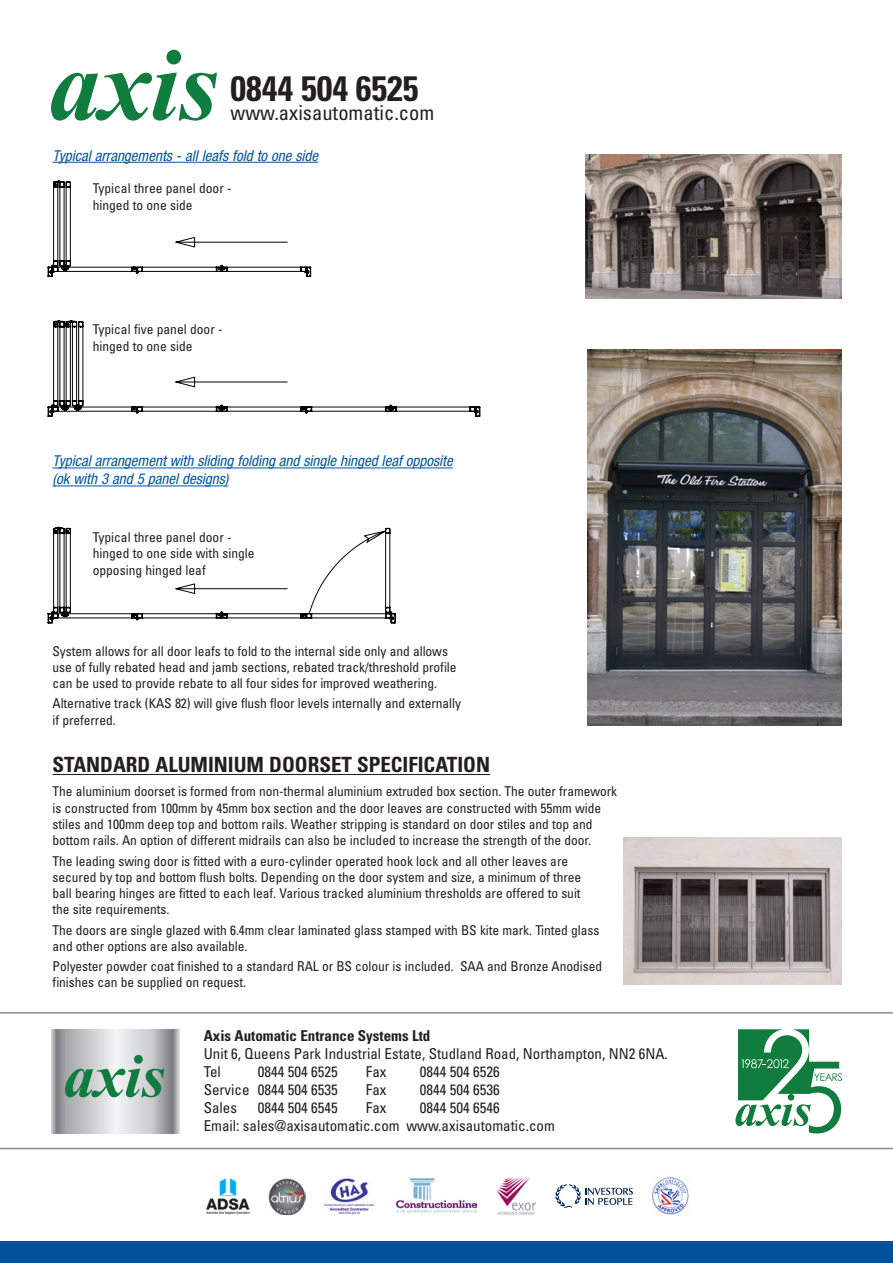
<style>
.page{position:relative;width:893px;height:1263px;background:#fff}
.page>*{position:absolute;margin:0;border:0;box-sizing:border-box;transform-origin:0 0}
.t1{font:700 condensed 35.25px "Univers";color:#231f20}
.t2{font:700 condensed 21px "Univers";color:#231f20}
.t3{font:condensed 20.55px "Univers";color:#231f20}
.Body{font:condensed 15px/18px "Univers";color:#231f20}
.t4{font:italic condensed 15px/18px "Helvetica Neue";color:#0155a5}
.t5{font:condensed 13.5px/16.2px "Univers";letter-spacing:-.005em;color:#231f20}
.s1{font-weight:700}
</style>
<div class="page">
<svg style="left:53px;top:774px;width:20px;height:1px"></svg>
<hr style="left:73px;top:774px;width:375px;height:1px;background:#231f20">
<hr style="left:447px;top:774px;width:43px;height:1px;background:#231f20">
<img style="left:585px;top:154px;width:257px;height:145px">
<img style="left:623px;top:837px;width:219px;height:148px">
<img style="left:587px;top:350px;width:255px;height:375px">
<hr style="left:59px;top:162px;width:259px;height:1px;background:#0155a5">
<svg style="left:48px;top:180px;width:432px;height:443px"></svg>
<svg style="left:173px;top:237px;width:213px;height:377px"></svg>
<svg style="left:66px;top:530px;width:239px;height:87px"></svg>
<hr style="left:59px;top:468px;width:394px;height:1px;background:#0155a5">
<hr style="left:53px;top:486px;width:175px;height:1px;background:#0155a5">
<div style="left:0;top:1242px;width:893px;height:21px;background:#01529a"></div>
<svg style="left:51px;top:50px;width:166px;height:71px"></svg>
<svg style="left:51px;top:1029px;width:128px;height:104px;background:#bcbec0"></svg>
<svg style="left:65px;top:1055px;width:99px;height:42px;background:#90b5a2"></svg>
<svg style="left:735px;top:1029px;width:107px;height:104px"></svg>
<hr style="left:0;top:1148px;width:893px;height:1px;background:#8f8f92">
<hr style="left:0;top:1012px;width:893px;height:1px;background:#8f8f92">
<img style="left:324px;top:1178px;width:50px;height:37px">
<img style="left:652px;top:1178px;width:37px;height:37px">
<svg style="left:555px;top:1184px;width:78px;height:24px"></svg>
<img style="left:206px;top:1178px;width:45px;height:36px">
<img style="left:268px;top:1178px;width:38px;height:37px">
<img style="left:497px;top:1177px;width:39px;height:38px">
<img style="left:397px;top:1178px;width:80px;height:35px">
<p class="t1" style="left:231px;top:67px;width:189px">0844 504 6525</p>
<p class="t3" style="left:231px;top:100px;width:205px">www.axisautomatic.com</p>
<p class="t4" style="left:53px;top:146px;width:271px">Typicalarrangements-allleafsfold tooneside</p>
<p class="t5" style="left:93px;top:180px;width:140px">Typical three panel door - hinged to one side</p>
<p class="t5" style="left:93px;top:321px;width:131px">Typical five panel door - hinged to one side</p>
<p class="t4" style="left:53px;top:452px;width:405px">Typicalarrangementwith sliding folding and singlehinged leafopposite (okwith 3 and 5 paneldesigns)</p>
<p class="t5" style="left:93px;top:529px;width:163px">Typical three panel door - hinged to one side with single opposing hinged leaf</p>
<p class="t5" style="left:53px;top:642px;width:406px">System allows for all door leafs to fold to the internal side only and allows use of fully rebated head and jamb sections, rebated track/threshold profile can be used to provide rebate to all four sides for improved weathering.</p>
<p class="t5" style="left:53px;top:695px;width:410px">Alternative track (KAS 82) will give flush floor levels internally and externally if preferred.</p>
<p class="t2" style="left:53px;top:752px;width:439px">STANDARD ALUMINIUM DOORSET SPECIFICATION</p>
<p class="t5" style="left:53px;top:783px;width:566px">The aluminium doorset is formed from non-thermal aluminium extruded box section. The outer framework is constructed from 100mm by 45mm box section and the door leaves are constructed with 55mm wide stiles and 100mm deep top and bottom rails. Weather stripping is standard on door stiles and top and bottom rails. An option of different midrails can also be included to increase the strength of the door.</p>
<p class="t5" style="left:53px;top:852px;width:530px">The leading swing door is fitted with a euro-cylinder operated hook lock and all other leaves are secured by top and bottom flush bolts. Depending on the door system and size, a minimum of three ball bearing hinges are fitted to each leaf. Various tracked aluminium thresholds are offered to suit the site requirements.</p>
<p class="t5" style="left:53px;top:921px;width:548px">The doors are single glazed with 6.4mm clear laminated glass stamped with BS kite mark. Tinted glass and other options are also available.</p>
<p class="t5" style="left:53px;top:958px;width:551px">Polyester powder coat finished to a standard RAL or BS colour is included. SAA and Bronze Anodised finishes can be supplied on request.</p>
<p class="Body" style="left:204px;top:1026px;width:466px"><span class="s1">Axis Automatic Entrance Systems Ltd<br></span>Unit 6, Queens Park Industrial Estate, Studland Road, Northampton, NN2 6NA.</p>
<p class="Body" style="left:204px;top:1062px;width:19px">Tel</p>
<p class="Body" style="left:258px;top:1062px;width:81px">0844 504 6525</p>
<p class="Body" style="left:366px;top:1062px;width:22px">Fax</p>
<p class="Body" style="left:420px;top:1062px;width:81px">0844 504 6526</p>
<p class="Body" style="left:204px;top:1080px;width:135px">Service 0844 504 6535</p>
<p class="Body" style="left:366px;top:1080px;width:22px">Fax</p>
<p class="Body" style="left:420px;top:1080px;width:81px">0844 504 6536</p>
<p class="Body" style="left:204px;top:1098px;width:35px">Sales</p>
<p class="Body" style="left:258px;top:1098px;width:81px">0844 504 6545</p>
<p class="Body" style="left:366px;top:1098px;width:22px">Fax</p>
<p class="Body" style="left:420px;top:1098px;width:81px">0844 504 6546</p>
<p class="Body" style="left:204px;top:1116px;width:353px">Email: sales@axisautomatic.com www.axisautomatic.com</p>
</div>
